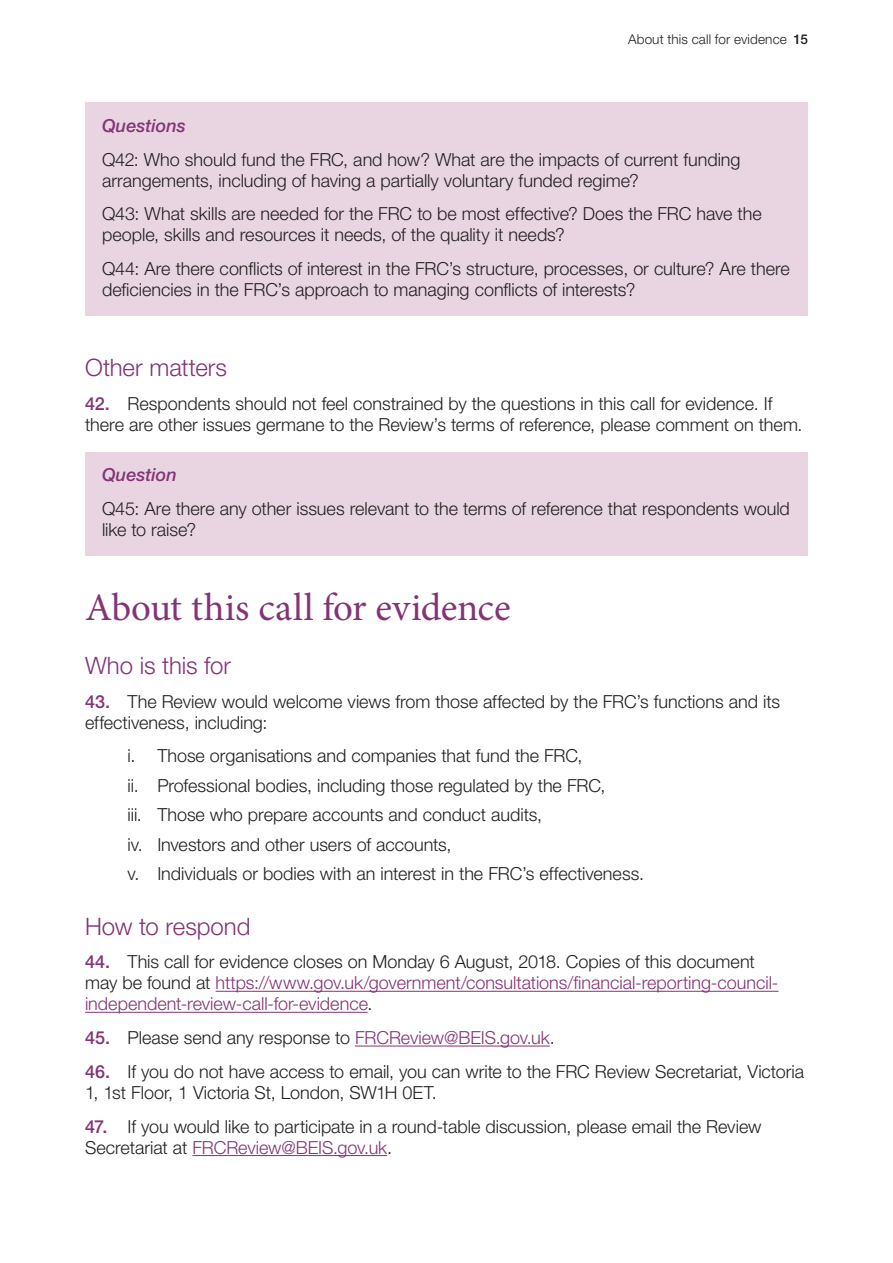
<style>
.page{position:relative;width:893px;height:1263px;background:#fff}
.page>*{position:absolute;margin:0;border:0;box-sizing:border-box;transform-origin:0 0}
.AHead_Chapter{font:39px "Minion Pro";letter-spacing:-.005em;color:#833475}
.B_Heading{font:300 24px "Helvetica Neue LT Std";letter-spacing:-.005em;color:#833475}
.Box_Text_last{font:300 18px/21px "Helvetica Neue LT Std";color:#231f20}
.Box_Text{font:300 18px/21px "Helvetica Neue LT Std";color:#231f20}
.t1{font:300 18px/21px "Helvetica Neue LT Std";color:#833475}
.Box_Head{font:italic 500 18px "Helvetica Neue LT Std";letter-spacing:.005em;color:#833475}
.t2{font:300 13.5px "Helvetica Neue LT Std";letter-spacing:.01em;color:#231f20}
.s1{font-weight:500}
.s2{font-weight:500;color:#833475}
.s3{color:#231f20}
.s4{color:#833475}
</style>
<div class="page">
<div style="left:85px;top:102px;width:723px;height:50px;background:#e9d5e2"></div>
<div style="left:85px;top:136px;width:723px;height:71px;background:#e9d5e2"></div>
<div style="left:85px;top:190px;width:723px;height:71px;background:#e9d5e2"></div>
<div style="left:85px;top:245px;width:723px;height:71px;background:#e9d5e2"></div>
<div style="left:85px;top:452px;width:723px;height:49px;background:#e9d5e2"></div>
<div style="left:85px;top:485px;width:723px;height:71px;background:#e9d5e2"></div>
<hr style="left:216px;top:991px;width:562px;height:1px;background:#833475">
<hr style="left:85px;top:1012px;width:283px;height:1px;background:#833475">
<hr style="left:355px;top:1045px;width:195px;height:1px;background:#833475">
<hr style="left:192px;top:1155px;width:195px;height:1px;background:#833475">
<p class="t2" style="left:628px;top:31px;width:181px">About this call for evidence <span class="s1">15</span></p>
<p class="Box_Head" style="left:102px;top:115px;width:85px">Questions</p>
<p class="Box_Text" style="left:102px;top:148px;width:640px">Q42: Who should fund the FRC, and how? What are the impacts of current funding arrangements, including of having a partially voluntary funded regime?</p>
<p class="Box_Text" style="left:102px;top:203px;width:661px">Q43: What skills are needed for the FRC to be most effective? Does the FRC have the people, skills and resources it needs, of the quality it needs?</p>
<p class="Box_Text_last" style="left:102px;top:258px;width:689px">Q44: Are there conflicts of interest in the FRC’s structure, processes, or culture? Are there deficiencies in the FRC’s approach to managing conflicts of interests?</p>
<h2 class="B_Heading" style="left:85px;top:353px;width:143px">Other matters</h2>
<p class="Box_Text_last" style="left:85px;top:392px;width:719px"><span class="s2">42.</span> Respondents should not feel constrained by the questions in this call for evidence. If there are other issues germane to the Review’s terms of reference, please comment on them.</p>
<p class="Box_Head" style="left:102px;top:464px;width:76px">Question</p>
<p class="Box_Text_last" style="left:102px;top:498px;width:689px">Q45: Are there any other issues relevant to the terms of reference that respondents would like to raise?</p>
<h1 class="AHead_Chapter" style="left:85px;top:581px;width:427px">About this call for evidence</h1>
<h2 class="B_Heading" style="left:85px;top:651px;width:147px">Who is this for</h2>
<p class="Box_Text_last" style="left:85px;top:690px;width:697px"><span class="s2">43.</span> The Review would welcome views from those affected by the FRC’s functions and its effectiveness, including:</p>
<p class="Box_Text_last" style="left:128px;top:745px;width:456px">i. Those organisations and companies that fund the FRC,</p>
<p class="Box_Text_last" style="left:128px;top:774px;width:479px">ii. Professional bodies, including those regulated by the FRC,</p>
<p class="Box_Text_last" style="left:128px;top:804px;width:416px">iii. Those who prepare accounts and conduct audits,</p>
<p class="Box_Text_last" style="left:128px;top:834px;width:326px">iv. Investors and other users of accounts,</p>
<p class="Box_Text_last" style="left:128px;top:863px;width:518px">v. Individuals or bodies with an interest in the FRC’s effectiveness.</p>
<h2 class="B_Heading" style="left:85px;top:911px;width:167px">How to respond</h2>
<p class="t1" style="left:85px;top:951px;width:695px"><span class="s1">44.</span> <span class="s3">This call for evidence closes on Monday 6 August, 2018. Copies of this document may be found at</span> https://www.gov.uk/government/consultations/financial-reporting-council&shy;independent-review-call-for-evidence<span class="s3">.</span></p>
<p class="Box_Text_last" style="left:85px;top:1027px;width:471px"><span class="s2">45.</span> Please send any response to <span class="s4">FRCReview@BEIS.gov.uk</span>.</p>
<p class="Box_Text_last" style="left:85px;top:1061px;width:720px"><span class="s2">46.</span> If you do not have access to email, you can write to the FRC Review Secretariat, Victoria<br>1, 1st Floor, 1 Victoria St, London, SW1H 0ET.</p>
<p class="Box_Text_last" style="left:85px;top:1115px;width:678px"><span class="s2">47.</span> If you would like to participate in a round-table discussion, please email the Review<br>Secretariat at <span class="s4">FRCReview@BEIS.gov.uk</span>.</p>
</div>
